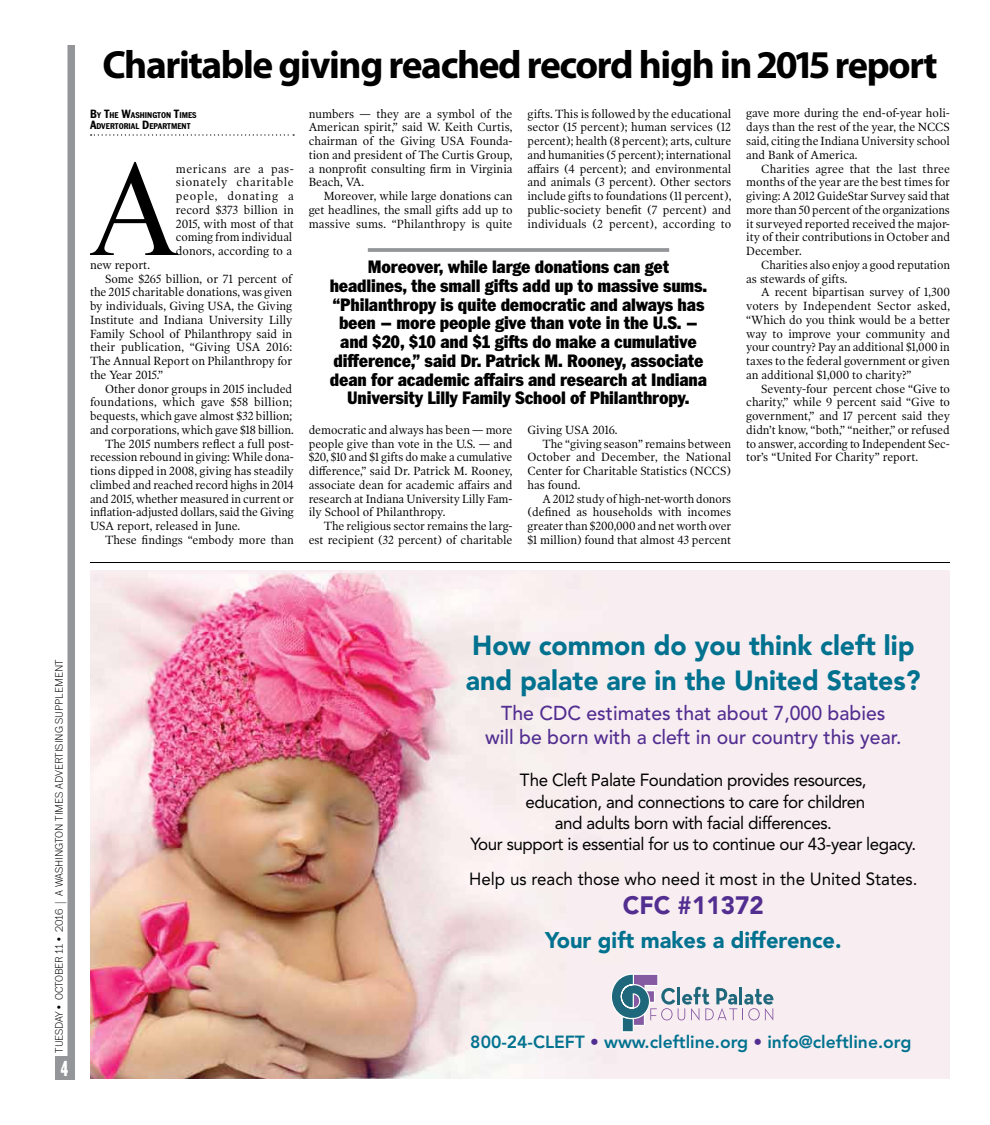
<style>
.page{position:relative;width:990px;height:1125px;background:#fff}
.page>*{position:absolute;margin:0;border:0;box-sizing:border-box;transform-origin:0 0}
.t1{font:123.38px "Times Roman Headline";color:#000}
.t2{font:700 39.5px "Myriad Pro";letter-spacing:-.035em;color:#000}
.t3{font:900 27.5px/35px "Avenir";color:#00728f}
.t4{font:900 25px "Avenir";color:#522e91}
.t5{font:900 22.5px "Avenir";color:#00728f}
.t6{font:900 22.5px "Franklin ITC Cond";color:#fff;scale:.8 1}
.t7{font:500 20px/24px "Avenir";color:#522e91;text-align:center}
.t8{font:900 18.75px/18.8px "Franklin ITC Narrow";letter-spacing:-.01em;color:#000;text-align:center}
.t9{font:17.5px/21.2px "Avenir";letter-spacing:-.025em;color:#000;text-align:center}
.t10{font:800 17.5px "Avenir";color:#00728f}
.t11{font:17.5px "Avenir";color:#000}
.t12{font:12px/13.8px "Poynter OS Text One";color:#000;scale:.95 1}
.t13{font:12px "Poynter OS Text One";color:#000;scale:.94 1}
.t14{font:12px "Poynter OS Text One";color:#000;scale:.93 1}
.t15{font:12px "Poynter OS Text One";letter-spacing:.02em;color:#000;scale:.95 1}
.t16{font:100 11.25px "Franklin ITC";letter-spacing:-.02em;color:#000}
.t17{font:100 11.25px "Franklin ITC";color:#000}
.t18{font:700 8.75px/11.9px "Franklin ITC Narrow";color:#000}
.s1{font-size:38.5px}
.s2{font-size:12.5px}
.s3{font-family:"Franklin ITC Narrow";font-weight:500;font-size:13.62px;color:#939598}
.s4{color:#522e91}
</style>
<div class="page">
<div style="left:68px;top:45px;width:7px;height:1035px;background:#939598"></div>
<div style="left:55px;top:1057px;width:19px;height:23px;background:#939598"></div>
<hr style="left:90px;top:562px;width:860px;height:1px;background:#000">
<svg style="left:91px;top:134px;width:203px;height:2px"></svg>
<hr style="left:368px;top:248px;width:301px;height:4px;background:#999b9e">
<img style="left:90px;top:570px;width:860px;height:509px">
<svg style="left:611px;top:973px;width:162px;height:59px;background:#c5c9d4"></svg>
<p class="t2" style="left:102px;top:39px;width:837px">Charitable giving reached record high in 2015 <span class="s1">report</span></p>
<p class="t18" style="left:90px;top:109px;width:108px"><span class="s2">B</span>Y <span class="s2">T</span>HE <span class="s2">W</span>ASHINGTON <span class="s2">T</span>IMES<br><span class="s2">A</span>DVERTORIAL <span class="s2">D</span>EPARTMENT</p>
<p class="t1" style="left:94px;top:136px;width:84px">A</p>
<p class="t12" style="left:176px;top:161px;width:126px">mericans are a pas&shy;sionately charitable people, donating a record $373 billion in<br>2015, with most of that coming from individual donors, according to a</p>
<p class="t12" style="left:90px;top:258px;width:65px">new report.</p>
<p class="t12" style="left:105px;top:271px;width:199px">Some $265 billion, or 71 percent of</p>
<p class="t12" style="left:90px;top:285px;width:214px">the 2015 charitable donations, was given</p>
<p class="t12" style="left:90px;top:299px;width:214px">by individuals, Giving USA, the Giving</p>
<p class="t12" style="left:90px;top:313px;width:215px">Institute and Indiana University Lilly</p>
<p class="t12" style="left:90px;top:326px;width:214px">Family School of Philanthropy said in</p>
<p class="t12" style="left:90px;top:340px;width:214px">their publication, “Giving USA 2016:</p>
<p class="t12" style="left:90px;top:354px;width:214px">The Annual Report on Philanthropy for</p>
<p class="t12" style="left:90px;top:368px;width:78px">the Year 2015.”</p>
<p class="t12" style="left:105px;top:381px;width:199px">Other donor groups in 2015 included</p>
<p class="t15" style="left:90px;top:395px;width:214px">foundations, which gave $58 billion;</p>
<p class="t12" style="left:90px;top:409px;width:214px">bequests, which gave almost $32 billion;</p>
<p class="t13" style="left:90px;top:422px;width:218px">and corporations, which gave $18 billion.</p>
<p class="t12" style="left:105px;top:436px;width:200px">The 2015 numbers reflect a full post-</p>
<p class="t13" style="left:90px;top:450px;width:218px">recession rebound in giving: While dona-</p>
<p class="t12" style="left:90px;top:464px;width:216px">tions dipped in 2008, giving has steadily</p>
<p class="t13" style="left:90px;top:477px;width:218px">climbed and reached record highs in 2014</p>
<p class="t13" style="left:90px;top:491px;width:218px">and 2015, whether measured in current or</p>
<p class="t13" style="left:90px;top:505px;width:218px">inflation-adjusted dollars, said the Giving</p>
<p class="t12" style="left:90px;top:519px;width:160px">USA report, released in June.</p>
<p class="t12" style="left:105px;top:533px;width:200px">These findings “embody more than</p>
<p class="t12" style="left:309px;top:106px;width:216px">numbers — they are a symbol of the</p>
<p class="t12" style="left:309px;top:120px;width:216px">American spirit,” said W. Keith Curtis,</p>
<p class="t12" style="left:309px;top:134px;width:216px">chairman of the Giving USA Founda-</p>
<p class="t12" style="left:309px;top:148px;width:216px">tion and president of The Curtis Group,</p>
<p class="t12" style="left:309px;top:161px;width:216px">a nonprofit consulting firm in Virginia</p>
<p class="t12" style="left:309px;top:175px;width:60px">Beach, VA.</p>
<p class="t12" style="left:324px;top:189px;width:200px">Moreover, while large donations can</p>
<p class="t12" style="left:309px;top:203px;width:216px">get headlines, the small gifts add up to</p>
<p class="t12" style="left:309px;top:216px;width:216px">massive sums. “Philanthropy is quite</p>
<p class="t12" style="left:528px;top:106px;width:216px;text-align:justify">gifts. This is followed by the educational sector (15 percent); human services (12 percent); health (8 percent); arts, culture and humanities (5 percent); international affairs (4 percent); and environmental and animals (3 percent). Other sectors include gifts to foundations (11 percent), public-society benefit (7 percent) and individuals (2 percent), according to</p>
<p class="t8" style="left:330px;top:258px;width:379px">Moreover, while large donations can get headlines, the small gifts add up to massive sums. “Philanthropy is quite democratic and always has been — more people give than vote in the U.S. — and $20, $10 and $1 gifts do make a cumulative difference,” said Dr. Patrick M. Rooney, associate dean for academic affairs and research at Indiana University Lilly Family School of Philanthropy.</p>
<p class="t13" style="left:309px;top:422px;width:218px">democratic and always has been — more</p>
<p class="t12" style="left:309px;top:436px;width:216px">people give than vote in the U.S. — and</p>
<p class="t14" style="left:309px;top:450px;width:220px">$20, $10 and $1 gifts do make a cumulative</p>
<p class="t12" style="left:309px;top:464px;width:216px">difference,” said Dr. Patrick M. Rooney,</p>
<p class="t12" style="left:309px;top:478px;width:216px">associate dean for academic affairs and</p>
<p class="t13" style="left:309px;top:491px;width:218px">research at Indiana University Lilly Fam-</p>
<p class="t12" style="left:309px;top:505px;width:145px">ily School of Philanthropy.</p>
<p class="t13" style="left:324px;top:518px;width:202px">The religious sector remains the larg-</p>
<p class="t12" style="left:309px;top:533px;width:216px">est recipient (32 percent) of charitable</p>
<p class="t12" style="left:528px;top:423px;width:96px">Giving USA 2016.</p>
<p class="t13" style="left:542px;top:436px;width:202px">The “giving season” remains between</p>
<p class="t12" style="left:528px;top:450px;width:216px">October and December, the National</p>
<p class="t12" style="left:528px;top:464px;width:216px">Center for Charitable Statistics (NCCS)</p>
<p class="t12" style="left:528px;top:478px;width:57px">has found.</p>
<p class="t14" style="left:542px;top:491px;width:204px">A 2012 study of high-net-worth donors</p>
<p class="t12" style="left:528px;top:505px;width:216px">(defined as households with incomes</p>
<p class="t13" style="left:528px;top:518px;width:218px">greater than $200,000 and net worth over</p>
<p class="t12" style="left:528px;top:533px;width:216px">$1 million) found that almost 43 percent</p>
<p class="t12" style="left:746px;top:106px;width:216px">gave more during the end-of-year holi-</p>
<p class="t12" style="left:746px;top:120px;width:216px">days than the rest of the year, the NCCS</p>
<p class="t13" style="left:746px;top:133px;width:218px">said, citing the Indiana University school</p>
<p class="t12" style="left:746px;top:148px;width:119px">and Bank of America.</p>
<p class="t12" style="left:761px;top:161px;width:200px">Charities agree that the last three</p>
<p class="t12" style="left:746px;top:175px;width:216px">months of the year are the best times for</p>
<p class="t13" style="left:746px;top:188px;width:218px">giving: A 2012 GuideStar Survey said that</p>
<p class="t14" style="left:746px;top:202px;width:220px">more than 50 percent of the organizations</p>
<p class="t12" style="left:746px;top:216px;width:216px">it surveyed reported received the major-</p>
<p class="t12" style="left:746px;top:230px;width:216px">ity of their contributions in October and</p>
<p class="t12" style="left:746px;top:244px;width:60px">December.</p>
<p class="t13" style="left:761px;top:257px;width:202px">Charities also enjoy a good reputation</p>
<p class="t12" style="left:746px;top:271px;width:108px">as stewards of gifts.</p>
<p class="t12" style="left:761px;top:285px;width:200px">A recent bipartisan survey of 1,300</p>
<p class="t15" style="left:746px;top:298px;width:216px">voters by Independent Sector asked,</p>
<p class="t12" style="left:746px;top:313px;width:216px">“Which do you think would be a better</p>
<p class="t12" style="left:746px;top:326px;width:216px">way to improve your community and</p>
<p class="t13" style="left:746px;top:340px;width:218px">your country? Pay an additional $1,000 in</p>
<p class="t12" style="left:746px;top:354px;width:216px">taxes to the federal government or given</p>
<p class="t12" style="left:746px;top:368px;width:176px">an additional $1,000 to charity?”</p>
<p class="t12" style="left:761px;top:381px;width:200px">Seventy-four percent chose “Give to</p>
<p class="t12" style="left:746px;top:395px;width:216px">charity,” while 9 percent said “Give to</p>
<p class="t12" style="left:746px;top:409px;width:216px">government,” and 17 percent said they</p>
<p class="t12" style="left:746px;top:423px;width:216px">didn’t know, “both,” “neither,” or refused</p>
<p class="t14" style="left:746px;top:436px;width:220px">to answer, according to Independent Sec-</p>
<p class="t12" style="left:746px;top:450px;width:182px">tor’s “United For Charity” report.</p>
<p class="t17" style="left:53px;top:896px;width:236px;rotate:-90deg">A Washington Tim es Advertising supplem ent</p>
<p class="t16" style="left:53px;top:1052px;width:270px;rotate:-90deg">Tuesday • October 11 • 2016 <span class="s3">|</span> THE WASHINGTON TIMES</p>
<p class="t6" style="left:61px;top:1056px;width:11px">4</p>
<p class="t3" style="left:466px;top:627px;width:456px">How common do you think cleft lip and palate are in the United States?</p>
<p class="t7" style="left:485px;top:702px;width:418px">The CDC estimates that about 7,000 babies will be born with a cleft in our country this year.</p>
<p class="t9" style="left:470px;top:770px;width:447px">The Cleft Palate Foundation provides resources,<br>education, and connections to care for children<br>and adults born with facial differences.<br>Your support is essential for us to continue our 43-year legacy.</p>
<p class="t11" style="left:469px;top:869px;width:450px">Help us reach those who need it most in the United States.</p>
<p class="t4" style="left:623px;top:890px;width:142px">CFC #11372</p>
<p class="t5" style="left:545px;top:927px;width:298px">Your gift makes a difference.</p>
<p class="t10" style="left:470px;top:1032px;width:443px">800-24-CLEFT <span class="s4">•</span> www.cleftline.org <span class="s4">•</span> info@cleftline.org</p>
</div>
